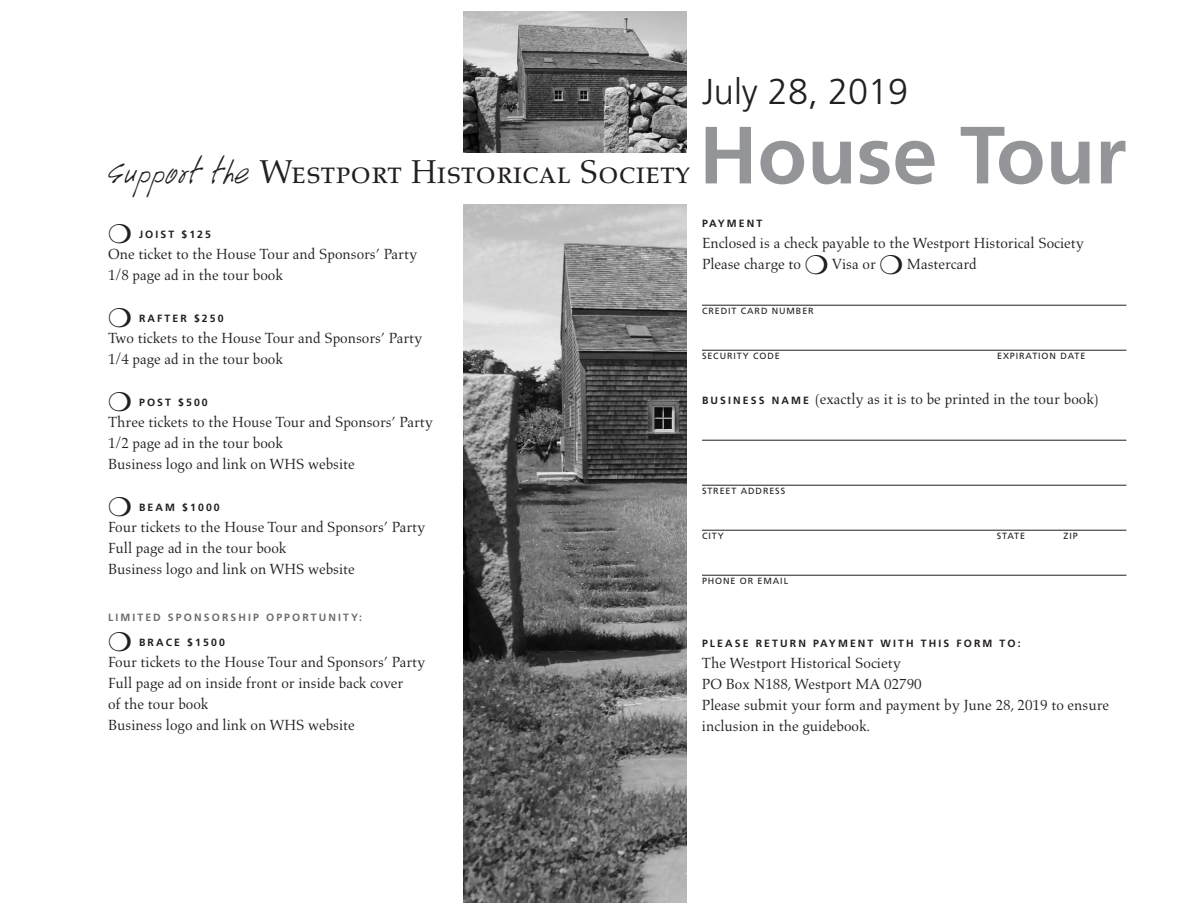
<style>
.page{position:relative;width:1188px;height:918px;background:#fff}
.page>*{position:absolute;margin:0;border:0;box-sizing:border-box;transform-origin:0 0}
.t1{font:700 81px "Frutiger";color:#939598}
.t2{font:300 36px "Frutiger";color:#231f20}
.t3{font:33.75px "Aldus Roman SC";color:#231f20}
.t4{font:15px/21px "Aldus";color:#231f20}
.t5{font:700 10.5px "Frutiger";letter-spacing:.2em;color:#231f20}
.t6{font:700 10.5px "Frutiger";letter-spacing:.2em;color:#6c6d70}
.t7{font:9px "Frutiger";letter-spacing:.1em;color:#231f20}
.s1{font-family:"Handwriting";font-size:45px}
.s2{font-family:"Frutiger";font-weight:700;font-size:10.5px}
</style>
<div class="page">
<hr style="left:702px;top:305px;width:424px;height:1px;background:#231f20">
<hr style="left:702px;top:350px;width:424px;height:1px;background:#231f20">
<hr style="left:702px;top:440px;width:424px;height:1px;background:#231f20">
<hr style="left:702px;top:485px;width:424px;height:1px;background:#231f20">
<hr style="left:702px;top:530px;width:424px;height:1px;background:#231f20">
<hr style="left:702px;top:575px;width:424px;height:1px;background:#231f20">
<img style="left:463px;top:12px;width:224px;height:140px">
<img style="left:463px;top:204px;width:224px;height:698px">
<p class="t3" style="left:108px;top:153px;width:584px"><span class="s1">Support the</span> Westport Historical Society</p>
<p class="t5" style="left:139px;top:228px;width:74px">JOIST $125</p>
<p class="t4" style="left:108px;top:244px;width:311px">One ticket to the House Tour and Sponsors’ Party</p>
<p class="t4" style="left:108px;top:265px;width:176px">1/8 page ad in the tour book</p>
<p class="t5" style="left:139px;top:312px;width:86px">RAFTER $250</p>
<p class="t4" style="left:108px;top:328px;width:316px">Two tickets to the House Tour and Sponsors’ Party</p>
<p class="t4" style="left:108px;top:349px;width:176px">1/4 page ad in the tour book</p>
<p class="t5" style="left:139px;top:396px;width:70px">POST $500</p>
<p class="t4" style="left:108px;top:412px;width:327px">Three tickets to the House Tour and Sponsors’ Party</p>
<p class="t4" style="left:108px;top:433px;width:176px">1/2 page ad in the tour book</p>
<p class="t4" style="left:108px;top:454px;width:248px">Business logo and link on WHS website</p>
<p class="t5" style="left:139px;top:501px;width:82px">BEAM $1000</p>
<p class="t4" style="left:108px;top:517px;width:319px">Four tickets to the House Tour and Sponsors’ Party</p>
<p class="t4" style="left:108px;top:538px;width:180px">Full page ad in the tour book</p>
<p class="t4" style="left:108px;top:559px;width:248px">Business logo and link on WHS website</p>
<p class="t6" style="left:108px;top:611px;width:256px">LIMITED SPONSORSHIP OPPORTUNITY:</p>
<p class="t5" style="left:139px;top:636px;width:87px">BRACE $1500</p>
<p class="t4" style="left:108px;top:652px;width:319px">Four tickets to the House Tour and Sponsors’ Party</p>
<p class="t4" style="left:108px;top:673px;width:297px">Full page ad on inside front or inside back cover of the tour book</p>
<p class="t4" style="left:108px;top:715px;width:248px">Business logo and link on WHS website</p>
<p class="t2" style="left:702px;top:71px;width:208px">July 28, 2019</p>
<p class="t1" style="left:699px;top:108px;width:429px">House Tour</p>
<p class="t5" style="left:702px;top:217px;width:62px">PAYMENT</p>
<p class="t4" style="left:702px;top:233px;width:384px">Enclosed is a check payable to the Westport Historical Society</p>
<p class="t4" style="left:702px;top:254px;width:101px">Please charge to</p>
<p class="t4" style="left:832px;top:254px;width:46px">Visa or</p>
<p class="t4" style="left:907px;top:254px;width:71px">Mastercard</p>
<p class="t7" style="left:702px;top:306px;width:113px">CREDIT CARD NUMBER</p>
<p class="t7" style="left:702px;top:351px;width:79px">SECURITY CODE</p>
<p class="t7" style="left:997px;top:351px;width:90px">EXPIRATION DATE</p>
<p class="t4" style="left:702px;top:389px;width:398px"><span class="s2">B U S I N E S S N A M E</span> (exactly as it is to be printed in the tour book)</p>
<p class="t7" style="left:702px;top:486px;width:85px">STREET ADDRESS</p>
<p class="t7" style="left:702px;top:531px;width:23px">CITY</p>
<p class="t7" style="left:997px;top:531px;width:30px">STATE</p>
<p class="t7" style="left:1064px;top:531px;width:16px">ZIP</p>
<p class="t7" style="left:702px;top:576px;width:88px">PHONE OR EMAIL</p>
<p class="t5" style="left:702px;top:637px;width:320px">PLEASE RETURN PAYMENT WITH THIS FORM TO:</p>
<p class="t4" style="left:702px;top:653px;width:201px">The Westport Historical Society</p>
<p class="t4" style="left:702px;top:674px;width:221px">PO Box N188, Westport MA 02790</p>
<p class="t4" style="left:702px;top:695px;width:409px">Please submit your form and payment by June 28, 2019 to ensure inclusion in the guidebook.</p>
</div>
